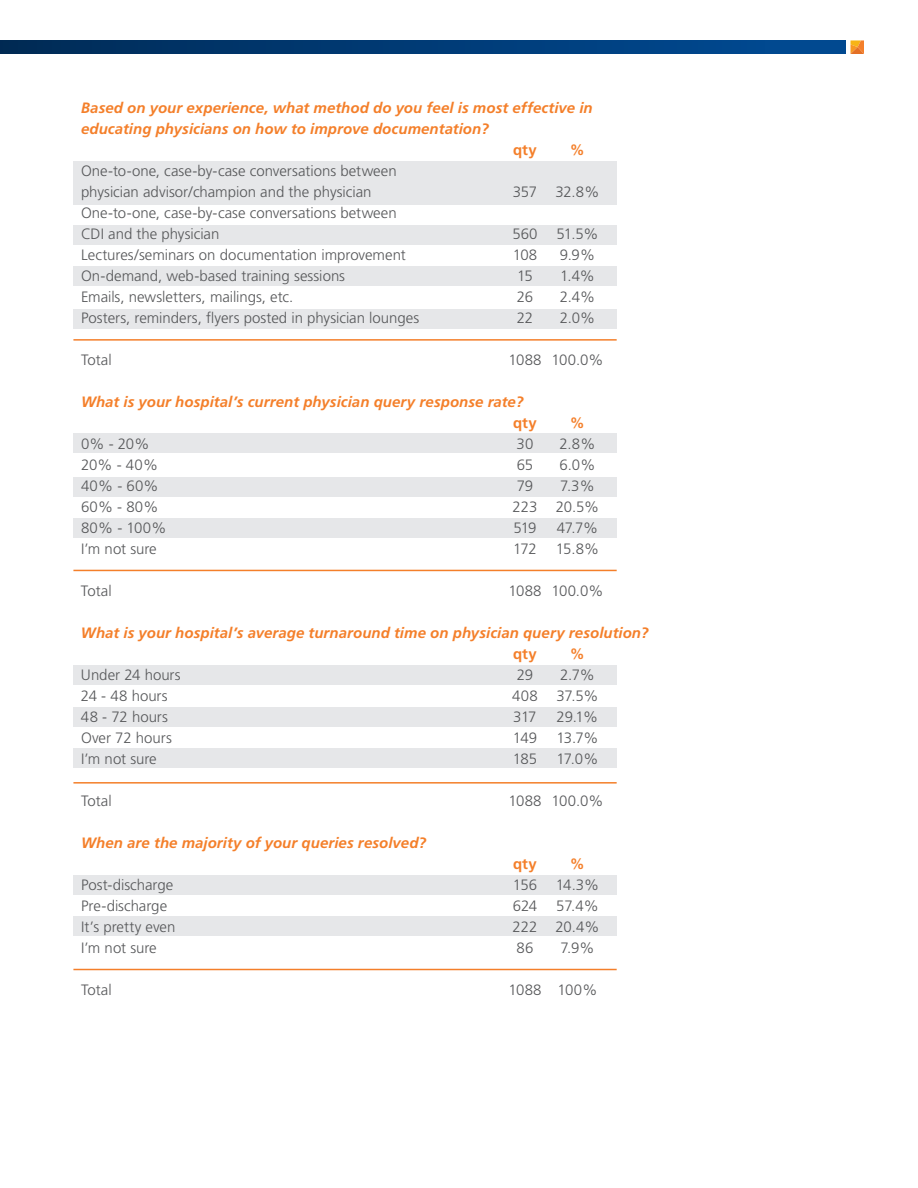
<style>
.page{position:relative;width:918px;height:1188px;background:#fff}
.page>*{position:absolute;margin:0;border:0;box-sizing:border-box;transform-origin:0 0}
.t1{font:300 15px/21px "Frutiger";color:#57585a}
.t2{font:italic 700 15px/21px "Frutiger";letter-spacing:.005em;color:#f47f2a}
.t3{font:700 15px "Frutiger";letter-spacing:.015em;color:#f47f2a}
</style>
<div class="page">
<div style="left:73px;top:225px;width:544px;height:20px;background:#e6e7e9"></div>
<div style="left:73px;top:266px;width:544px;height:19px;background:#e6e7e9"></div>
<div style="left:73px;top:309px;width:544px;height:20px;background:#e6e7e9"></div>
<div style="left:73px;top:433px;width:544px;height:20px;background:#e6e7e9"></div>
<div style="left:73px;top:477px;width:544px;height:20px;background:#e6e7e9"></div>
<div style="left:73px;top:518px;width:544px;height:19px;background:#e6e7e9"></div>
<div style="left:73px;top:665px;width:544px;height:20px;background:#e6e7e9"></div>
<div style="left:73px;top:707px;width:544px;height:20px;background:#e6e7e9"></div>
<div style="left:73px;top:748px;width:544px;height:20px;background:#e6e7e9"></div>
<div style="left:73px;top:875px;width:544px;height:19px;background:#e6e7e9"></div>
<div style="left:73px;top:916px;width:544px;height:20px;background:#e6e7e9"></div>
<div style="left:73px;top:161px;width:544px;height:43px;background:#e6e7e9"></div>
<hr style="left:73px;top:339px;width:544px;height:2px;background:#f47f2a">
<hr style="left:73px;top:570px;width:544px;height:1px;background:#f47f2a">
<hr style="left:73px;top:782px;width:544px;height:2px;background:#f47f2a">
<hr style="left:73px;top:969px;width:544px;height:1px;background:#f47f2a">
<div style="left:0;top:40px;width:846px;height:14px;background:#014990"></div>
<svg style="left:0;top:40px;width:640px;height:14px;background:#00376d"></svg>
<svg style="left:850px;top:40px;width:14px;height:14px"></svg>
<p class="t2" style="left:81px;top:97px;width:513px">Based on your experience, what method do you feel is most effective in educating physicians on how to improve documentation?</p>
<p class="t3" style="left:513px;top:141px;width:25px">qty</p>
<p class="t3" style="left:570px;top:141px;width:16px">%</p>
<p class="t1" style="left:81px;top:160px;width:317px">One-to-one, case-by-case conversations between physician advisor/champion and the physician</p>
<p class="t1" style="left:513px;top:181px;width:88px">357 32.8%</p>
<p class="t1" style="left:81px;top:202px;width:317px">One-to-one, case-by-case conversations between<br>CDI and the physician</p>
<p class="t1" style="left:512px;top:223px;width:27px">560</p>
<p class="t1" style="left:557px;top:223px;width:43px">51.5%</p>
<p class="t1" style="left:81px;top:244px;width:326px">Lectures/seminars on documentation improvement</p>
<p class="t1" style="left:513px;top:244px;width:26px">108</p>
<p class="t1" style="left:560px;top:244px;width:37px">9.9%</p>
<p class="t1" style="left:81px;top:265px;width:266px">On-demand, web-based training sessions</p>
<p class="t1" style="left:517px;top:265px;width:17px">15</p>
<p class="t1" style="left:560px;top:265px;width:36px">1.4%</p>
<p class="t1" style="left:81px;top:286px;width:214px">Emails, newsletters, mailings, etc.</p>
<p class="t1" style="left:517px;top:286px;width:18px">26</p>
<p class="t1" style="left:560px;top:286px;width:37px">2.4%</p>
<p class="t1" style="left:81px;top:307px;width:340px">Posters, reminders, flyers posted in physician lounges</p>
<p class="t1" style="left:517px;top:307px;width:18px">22</p>
<p class="t1" style="left:560px;top:307px;width:37px">2.0%</p>
<p class="t1" style="left:81px;top:349px;width:32px">Total</p>
<p class="t1" style="left:508px;top:349px;width:97px">1088 100.0%</p>
<p class="t2" style="left:81px;top:391px;width:444px">What is your hospital’s current physician query response rate?</p>
<p class="t3" style="left:513px;top:414px;width:25px">qty</p>
<p class="t3" style="left:570px;top:414px;width:16px">%</p>
<p class="t1" style="left:81px;top:433px;width:70px">0% - 20%</p>
<p class="t1" style="left:517px;top:433px;width:18px">30</p>
<p class="t1" style="left:560px;top:433px;width:37px">2.8%</p>
<p class="t1" style="left:81px;top:454px;width:79px">20% - 40%</p>
<p class="t1" style="left:517px;top:454px;width:18px">65</p>
<p class="t1" style="left:560px;top:454px;width:37px">6.0%</p>
<p class="t1" style="left:81px;top:475px;width:79px">40% - 60%</p>
<p class="t1" style="left:517px;top:475px;width:18px">79</p>
<p class="t1" style="left:560px;top:475px;width:36px">7.3%</p>
<p class="t1" style="left:81px;top:496px;width:79px">60% - 80%</p>
<p class="t1" style="left:513px;top:496px;width:88px">223 20.5%</p>
<p class="t1" style="left:81px;top:517px;width:87px">80% - 100%</p>
<p class="t1" style="left:513px;top:517px;width:25px">519</p>
<p class="t1" style="left:557px;top:517px;width:43px">47.7%</p>
<p class="t1" style="left:81px;top:538px;width:77px">I’m not sure</p>
<p class="t1" style="left:513px;top:538px;width:25px">172</p>
<p class="t1" style="left:556px;top:538px;width:45px">15.8%</p>
<p class="t1" style="left:81px;top:580px;width:32px">Total</p>
<p class="t1" style="left:508px;top:580px;width:97px">1088 100.0%</p>
<p class="t2" style="left:81px;top:622px;width:569px">What is your hospital’s average turnaround time on physician query resolution?</p>
<p class="t3" style="left:513px;top:645px;width:25px">qty</p>
<p class="t3" style="left:570px;top:645px;width:16px">%</p>
<p class="t1" style="left:81px;top:664px;width:101px">Under 24 hours</p>
<p class="t1" style="left:517px;top:664px;width:18px">29</p>
<p class="t1" style="left:560px;top:664px;width:36px">2.7%</p>
<p class="t1" style="left:81px;top:685px;width:88px">24 - 48 hours</p>
<p class="t1" style="left:512px;top:685px;width:27px">408</p>
<p class="t1" style="left:557px;top:685px;width:43px">37.5%</p>
<p class="t1" style="left:81px;top:706px;width:88px">48 - 72 hours</p>
<p class="t1" style="left:513px;top:706px;width:25px">317</p>
<p class="t1" style="left:557px;top:706px;width:43px">29.1%</p>
<p class="t1" style="left:81px;top:727px;width:92px">Over 72 hours</p>
<p class="t1" style="left:513px;top:727px;width:26px">149</p>
<p class="t1" style="left:557px;top:727px;width:43px">13.7%</p>
<p class="t1" style="left:81px;top:748px;width:77px">I’m not sure</p>
<p class="t1" style="left:513px;top:748px;width:26px">185</p>
<p class="t1" style="left:557px;top:748px;width:43px">17.0%</p>
<p class="t1" style="left:81px;top:790px;width:32px">Total</p>
<p class="t1" style="left:508px;top:790px;width:97px">1088 100.0%</p>
<p class="t2" style="left:81px;top:832px;width:347px">When are the majority of your queries resolved?</p>
<p class="t3" style="left:513px;top:855px;width:25px">qty</p>
<p class="t3" style="left:570px;top:855px;width:16px">%</p>
<p class="t1" style="left:81px;top:874px;width:94px">Post-discharge</p>
<p class="t1" style="left:513px;top:874px;width:26px">156</p>
<p class="t1" style="left:556px;top:874px;width:45px">14.3%</p>
<p class="t1" style="left:81px;top:895px;width:88px">Pre-discharge</p>
<p class="t1" style="left:513px;top:895px;width:26px">624</p>
<p class="t1" style="left:556px;top:895px;width:44px">57.4%</p>
<p class="t1" style="left:81px;top:916px;width:96px">It’s pretty even</p>
<p class="t1" style="left:513px;top:916px;width:88px">222 20.4%</p>
<p class="t1" style="left:81px;top:937px;width:77px">I’m not sure</p>
<p class="t1" style="left:517px;top:937px;width:18px">86</p>
<p class="t1" style="left:560px;top:937px;width:36px">7.9%</p>
<p class="t1" style="left:81px;top:979px;width:32px">Total</p>
<p class="t1" style="left:508px;top:979px;width:91px">1088 100%</p>
</div>
